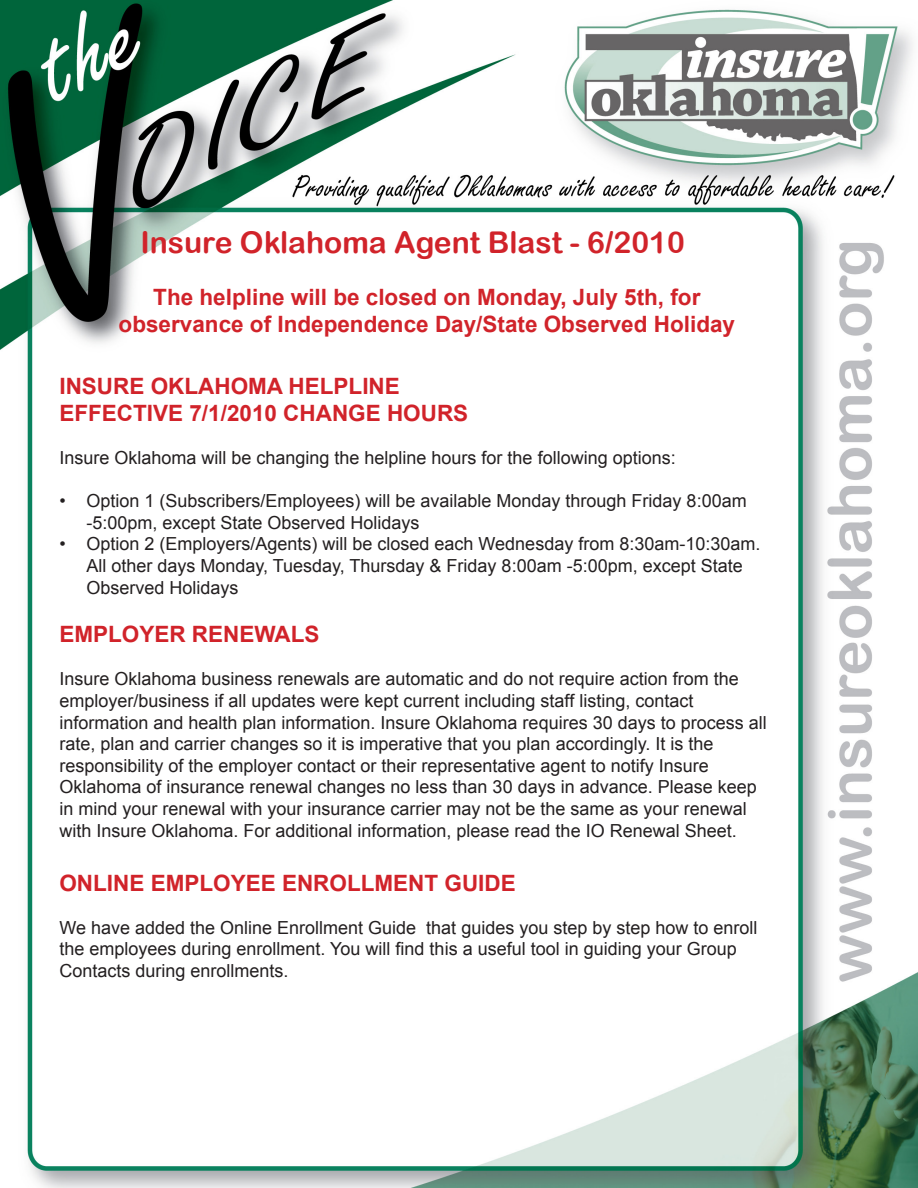
<style>
.page{position:relative;width:918px;height:1188px;background:#fff}
.page>*{position:absolute;margin:0;border:0;box-sizing:border-box;transform-origin:0 0}
.t1{font:30px "Arial Rounded MT Bold";color:#d1232a}
.t2{font:700 22.5px/27px "Arial";color:#d1232a}
.t3{font:18px/21.6px "Arial";color:#231f20}
</style>
<div class="page">
<img style="left:0;top:0;width:918px;height:1188px">
<p class="t1" style="left:140px;top:224px;width:546px">Insure Oklahoma Agent Blast - 6/2010</p>
<p class="t2" style="left:119px;top:284px;width:618px;text-align:center">The helpline will be closed on Monday, July 5th, for observance of Independence Day/State Observed Holiday</p>
<p class="t2" style="left:59px;top:373px;width:410px">INSURE OKLAHOMA HELPLINE<br>EFFECTIVE 7/1/2010 CHANGE HOURS</p>
<p class="t3" style="left:59px;top:447px;width:618px">Insure Oklahoma will be changing the helpline hours for the following options:</p>
<p class="t3" style="left:86px;top:490px;width:662px;text-indent:-27px">• Option 1 (Subscribers/Employees) will be available Monday through Friday 8:00am -5:00pm, except State Observed Holidays</p>
<p class="t3" style="left:86px;top:533px;width:675px;text-indent:-27px">• Option 2 (Employers/Agents) will be closed each Wednesday from 8:30am-10:30am.<br>All other days Monday, Tuesday, Thursday &amp; Friday 8:00am -5:00pm, except State<br>Observed Holidays</p>
<p class="t2" style="left:59px;top:622px;width:262px">EMPLOYER RENEWALS</p>
<p class="t3" style="left:59px;top:668px;width:709px">Insure Oklahoma business renewals are automatic and do not require action from the employer/business if all updates were kept current including staff listing, contact information and health plan information. Insure Oklahoma requires 30 days to process all rate, plan and carrier changes so it is imperative that you plan accordingly. It is the responsibility of the employer contact or their representative agent to notify Insure Oklahoma of insurance renewal changes no less than 30 days in advance. Please keep in mind your renewal with your insurance carrier may not be the same as your renewal with Insure Oklahoma. For additional information, please read the IO Renewal Sheet.</p>
<p class="t2" style="left:59px;top:870px;width:458px">ONLINE EMPLOYEE ENROLLMENT GUIDE</p>
<p class="t3" style="left:59px;top:917px;width:700px">We have added the Online Enrollment Guide that guides you step by step how to enroll the employees during enrollment. You will find this a useful tool in guiding your Group<br>Contacts during enrollments.</p>
</div>
